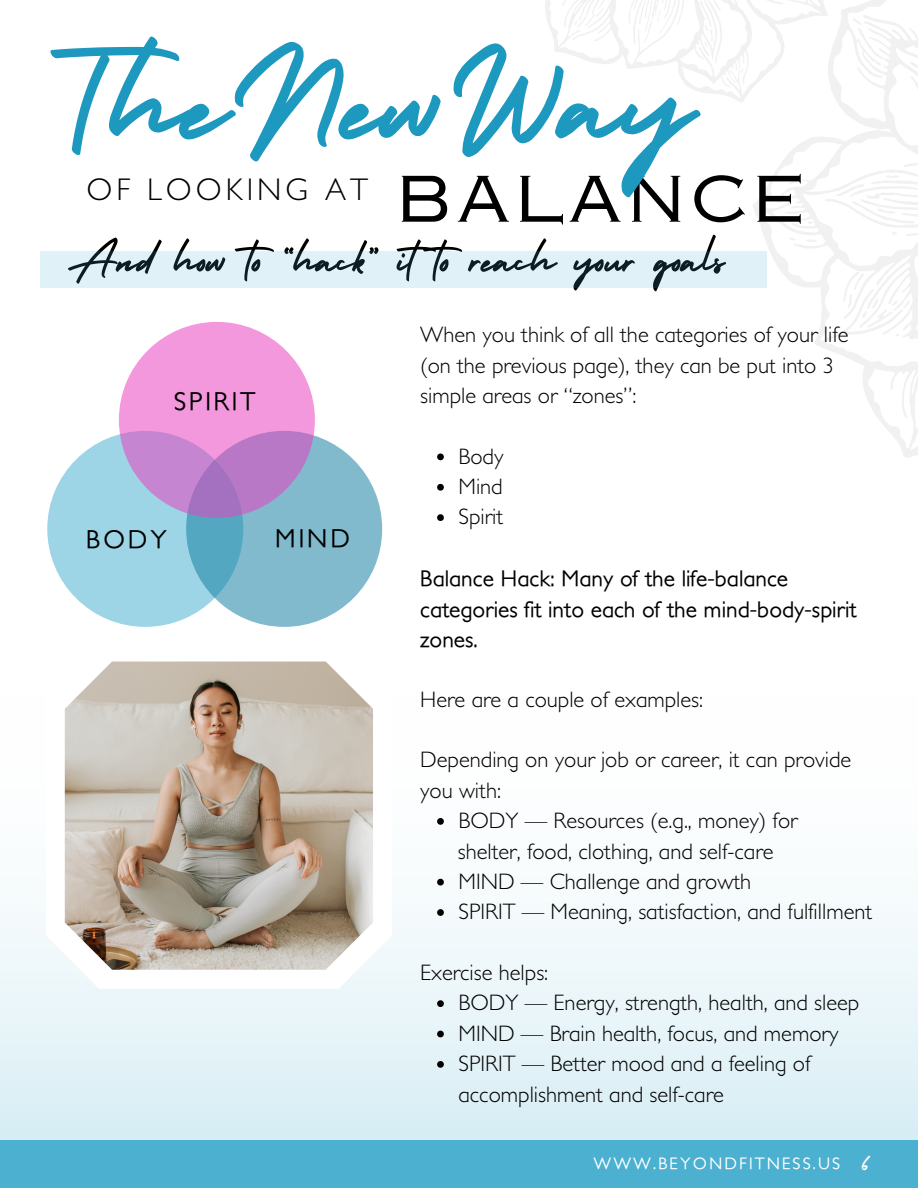
<style>
.page{position:relative;width:918px;height:1188px;background:#fff}
.page>*{position:absolute;margin:0;border:0;box-sizing:border-box;transform-origin:0 0}
.t1{font:157.2px "Holiday";color:#1d98bf}
.t2{font:63px "Copperplate Gothic LT Pro 32 AB";letter-spacing:.08em;color:#000}
.t3{font:51px "Holiday";color:#000}
.t4{font:300 31.5px "Petita";letter-spacing:.13em;color:#000}
.t5{font:27px "Holiday";color:#fff}
.t6{font:500 25.65px "Petita";letter-spacing:.105em;color:#000}
.t7{font:300 22.5px/30.3px "Petita";color:#000}
.t8{font:500 22.5px/30.3px "Petita";color:#000}
.t9{font:500 16.5px "Petita";letter-spacing:.125em;color:#fff}
</style>
<div class="page">
<div style="left:0;top:696px;width:918px;height:492px;background:linear-gradient(to bottom,#fff,#d5ecf4)"></div>
<div style="left:0;top:1141px;width:918px;height:47px;background:#4cb1d1"></div>
<svg style="left:753px;top:24px;width:165px;height:434px"></svg>
<svg style="left:910px;top:42px;width:8px;height:71px"></svg>
<svg style="left:825px;top:155px;width:93px;height:182px"></svg>
<svg style="left:903px;top:360px;width:15px;height:67px"></svg>
<svg style="left:807px;top:220px;width:7px;height:6px"></svg>
<svg style="left:805px;top:235px;width:12px;height:11px"></svg>
<svg style="left:788px;top:235px;width:8px;height:8px"></svg>
<svg style="left:437px;top:454px;width:7px;height:6px"></svg>
<svg style="left:437px;top:484px;width:7px;height:7px"></svg>
<svg style="left:437px;top:514px;width:7px;height:7px"></svg>
<svg style="left:437px;top:818px;width:7px;height:7px"></svg>
<svg style="left:437px;top:879px;width:7px;height:7px"></svg>
<svg style="left:437px;top:909px;width:7px;height:7px"></svg>
<svg style="left:437px;top:1000px;width:7px;height:7px"></svg>
<svg style="left:437px;top:1031px;width:7px;height:6px"></svg>
<svg style="left:437px;top:1061px;width:7px;height:7px"></svg>
<svg style="left:545px;top:0;width:351px;height:134px"></svg>
<svg style="left:635px;top:0;width:39px;height:43px"></svg>
<svg style="left:570px;top:0;width:41px;height:37px"></svg>
<svg style="left:700px;top:0;width:44px;height:83px"></svg>
<div style="left:41px;top:251px;width:726px;height:37px;background:#e0f1f7"></div>
<div style="left:47px;top:431px;width:196px;height:196px;background:#9ed5e6;border-radius:50%"></div>
<svg style="left:186px;top:431px;width:196px;height:196px;fill:#81bacd"></svg>
<svg style="left:119px;top:322px;width:196px;height:196px;fill:#f398dd"></svg>
<svg style="left:46px;top:661px;width:346px;height:328px"></svg>
<img style="left:65px;top:662px;width:308px;height:308px">
<p class="t1" style="left:46px;top:-19px;width:651px">TheNewWay</p>
<p class="t4" style="left:86px;top:171px;width:283px">OF LOOKING AT</p>
<p class="t2" style="left:396px;top:176px;width:410px">BALANCE</p>
<p class="t3" style="left:67px;top:220px;width:660px">And how to “hack” itto reach your goals</p>
<p class="t6" style="left:174px;top:386px;width:83px">SPIRIT</p>
<p class="t6" style="left:86px;top:524px;width:82px">BODY</p>
<p class="t6" style="left:275px;top:523px;width:77px">MIND</p>
<p class="t7" style="left:420px;top:319px;width:430px">When you think of all the categories of your life (on the previous page), they can be put into 3 simple areas or “zones”:</p>
<p class="t7" style="left:458px;top:440px;width:46px">Body</p>
<p class="t7" style="left:458px;top:471px;width:46px">Mind</p>
<p class="t7" style="left:458px;top:501px;width:46px">Spirit</p>
<p class="t8" style="left:420px;top:563px;width:438px">Balance Hack: Many of the life-balance categories fit into each of the mind-body-spirit zones.</p>
<p class="t7" style="left:420px;top:683px;width:284px">Here are a couple of examples:</p>
<p class="t7" style="left:420px;top:744px;width:433px">Depending on your job or career, it can provide you with:</p>
<p class="t7" style="left:458px;top:805px;width:341px">BODY — Resources (e.g., money) for</p>
<p class="t7" style="left:458px;top:835px;width:317px">shelter, food, clothing, and self-care</p>
<p class="t7" style="left:458px;top:866px;width:294px">MIND — Challenge and growth</p>
<p class="t7" style="left:458px;top:896px;width:415px">SPIRIT — Meaning, satisfaction, and fulfillment</p>
<p class="t7" style="left:420px;top:957px;width:130px">Exercise helps:</p>
<p class="t7" style="left:458px;top:987px;width:402px">BODY — Energy, strength, health, and sleep</p>
<p class="t7" style="left:458px;top:1018px;width:381px">MIND — Brain health, focus, and memory</p>
<p class="t7" style="left:458px;top:1048px;width:353px">SPIRIT — Better mood and a feeling of accomplishment and self-care</p>
<p class="t9" style="left:593px;top:1153px;width:248px">WWW.BEYONDFITNESS.US</p>
<p class="t5" style="left:861px;top:1144px;width:11px">6</p>
</div>
